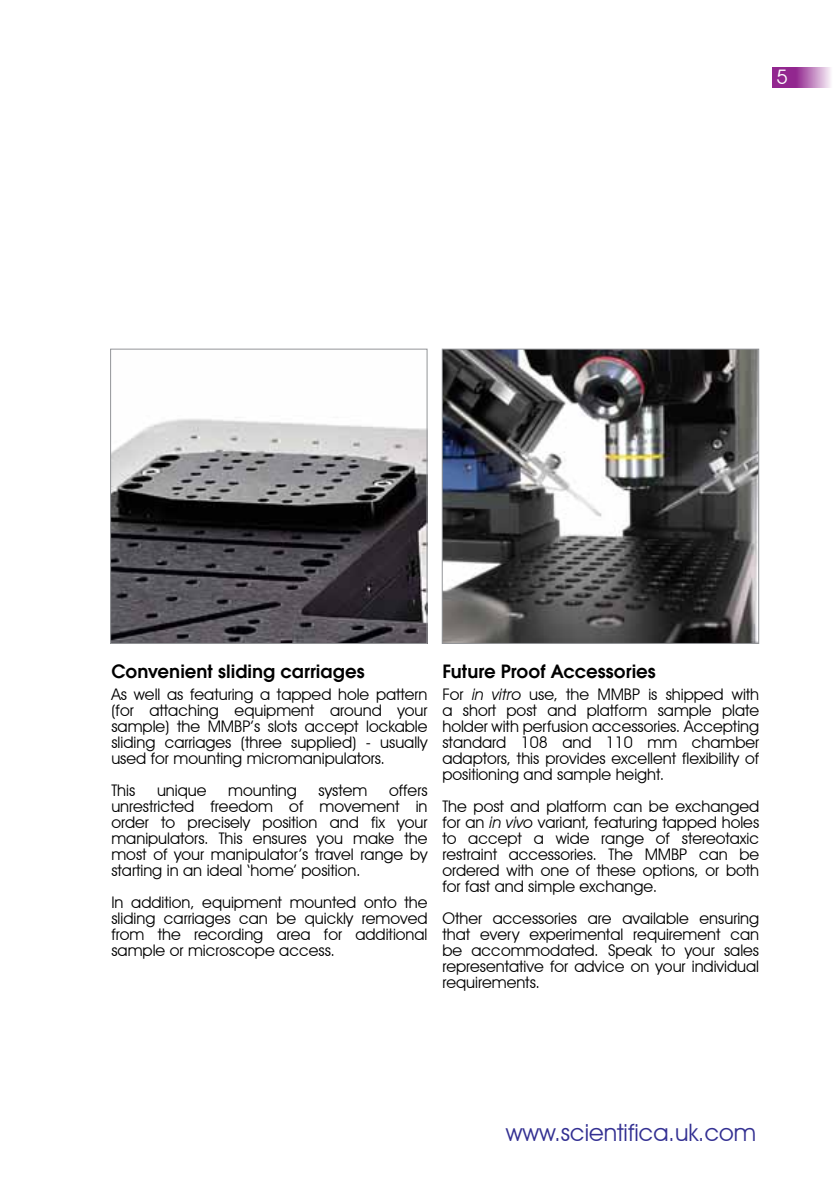
<style>
.page{position:relative;width:840px;height:1191px;background:#fff}
.page>*{position:absolute;margin:0;border:0;box-sizing:border-box;transform-origin:0 0}
.t1{font:24px "Avant Garde IT Cby BT";color:#333092}
.t2{font:600 20px "Avant Gar Got Itc TEE";color:#000}
.t3{font:20px "Avant Garde IT Cby BT";color:#fff}
.t4{font:16px/16px "Avant Garde IT Cby BT";color:#000;text-align:justify}
.s1{font-style:italic}
</style>
<div class="page">
<svg style="left:772px;top:67px;width:59px;height:21px"></svg>
<img style="left:112px;top:419px;width:313px;height:223px">
<div style="left:110px;top:349px;width:317px;height:295px;border:1px solid #939598"></div>
<img style="left:443px;top:351px;width:313px;height:291px">
<div style="left:441px;top:349px;width:317px;height:295px;border:1px solid #939598"></div>
<p class="t3" style="left:775px;top:65px;width:13px">5</p>
<p class="t2" style="left:111px;top:659px;width:255px">Convenient sliding carriages</p>
<p class="t4" style="left:111px;top:685px;width:317px">As well as featuring a tapped hole pattern (for attaching equipment around your sample) the MMBP’s slots accept lockable sliding carriages (three supplied) - usually used for mounting micromanipulators.</p>
<p class="t4" style="left:111px;top:781px;width:25px">This</p>
<p class="t4" style="left:157px;top:781px;width:51px">unique</p>
<p class="t4" style="left:228px;top:781px;width:70px">mounting</p>
<p class="t4" style="left:318px;top:781px;width:50px">system</p>
<p class="t4" style="left:111px;top:781px;width:317px;text-indent:277px">offers unrestricted freedom of movement in order to precisely position and fix your manipulators. This ensures you make the most of your manipulator’s travel range by starting in an ideal ‘home’ position.</p>
<p class="t4" style="left:111px;top:893px;width:317px">In addition, equipment mounted onto the sliding carriages can be quickly removed from the recording area for additional sample or microscope access.</p>
<p class="t2" style="left:442px;top:659px;width:215px">Future Proof Accessories</p>
<p class="t4" style="left:442px;top:685px;width:318px">For <span class="s1">in vitro</span> use, the MMBP is shipped with a short post and platform sample plate holder with perfusion accessories. Accepting standard 108 and 110 mm chamber adaptors, this provides excellent flexibility of positioning and sample height.</p>
<p class="t4" style="left:442px;top:797px;width:318px">The post and platform can be exchanged for an <span class="s1">in vivo</span> variant, featuring tapped holes to accept a wide range of stereotaxic restraint accessories. The MMBP can be ordered with one of these options, or both for fast and simple exchange.</p>
<p class="t4" style="left:442px;top:909px;width:318px">Other accessories are available ensuring that every experimental requirement can be accommodated. Speak to your sales representative for advice on your individual requirements.</p>
<h1 class="t1" style="left:505px;top:1118px;width:252px">www.scientifica.uk.com</h1>
</div>
